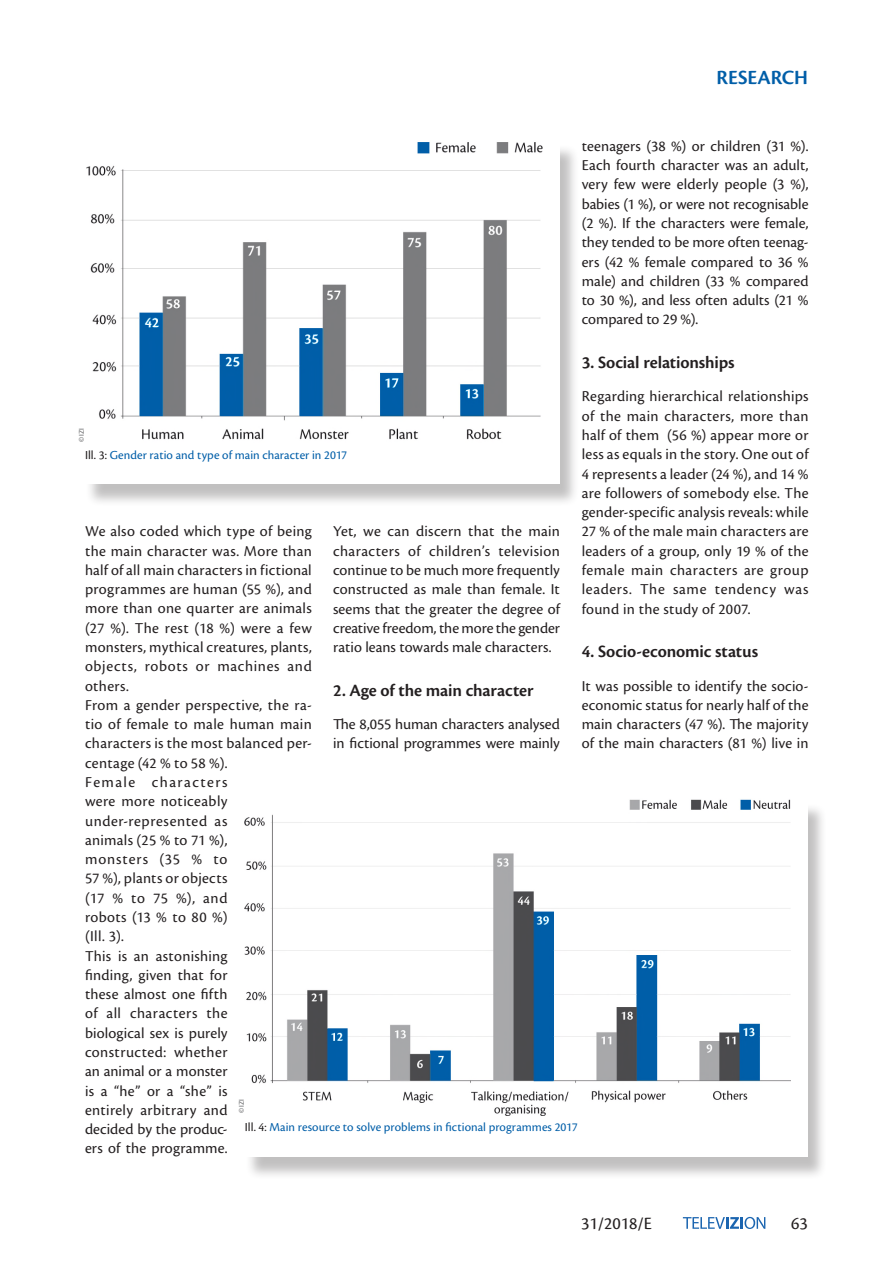
<style>
.page{position:relative;width:893px;height:1263px;background:#fff}
.page>*{position:absolute;margin:0;border:0;box-sizing:border-box;transform-origin:0 0}
.t1{font:600 21px "Cronos Pro";letter-spacing:-.005em;color:#005ea8}
.t2{font:600 18px "Cronos Pro";letter-spacing:-.005em;color:#231f20}
.t3{font:18px "Cronos Pro";color:#231f20}
.t4{font:15.75px/19.4px "Cronos Pro";letter-spacing:.015em;color:#231f20;text-align:justify}
.t5{font:15.75px/19.4px "Cronos Pro";letter-spacing:-.005em;color:#231f20}
.t6{font:12.75px "Cronos Pro";letter-spacing:.005em;color:#005ea8}
.t7{font:7.5px "Cronos Pro";letter-spacing:.015em;color:#58595b}
.s1{color:#231f20}
</style>
<div class="page">
<svg style="left:683px;top:1217px;width:82px;height:12px"></svg>
<div style="left:245px;top:803px;width:582px;height:377px;background:#231f20;opacity:.28"></div>
<div style="left:244px;top:799px;width:564px;height:358px;background:#fff"></div>
<div style="left:86px;top:145px;width:493px;height:362px;background:#231f20;opacity:.28"></div>
<div style="left:85px;top:140px;width:475px;height:344px;background:#fff"></div>
<img style="left:86px;top:142px;width:456px;height:298px">
<img style="left:244px;top:799px;width:547px;height:317px">
<h1 class="t1" style="left:717px;top:65px;width:93px">RESEARCH</h1>
<p class="t4" style="left:582px;top:136px;width:228px">teenagers (38 %) or children (31 %).<br>Each fourth character was an adult, very few were elderly people (3 %), babies (1 %), or were not recognisable (2 %). If the characters were female, they tended to be more often teenag&shy;ers (42 % female compared to 36 % male) and children (33 % compared to 30 %), and less often adults (21 % compared to 29 %).</p>
<p class="t2" style="left:582px;top:352px;width:154px">3. Social relationships</p>
<p class="t4" style="left:582px;top:387px;width:228px">Regarding hierarchical relationships of the main characters, more than half of them (56 %) appear more or less as equals in the story. One out of 4 represents a leader (24 %), and 14 % are followers of somebody else. The gender-specific analysis reveals: while 27 % of the male main characters are leaders of a group, only 19 % of the female main characters are group leaders. The same tendency was found in the study of 2007.</p>
<p class="t2" style="left:582px;top:641px;width:178px">4. Socio-economic status</p>
<p class="t4" style="left:582px;top:676px;width:228px">It was possible to identify the socio&shy;economic status for nearly half of the main characters (47 %). The majority of the main characters (81 %) live in</p>
<p class="t7" style="left:77px;top:442px;width:16px;rotate:-90deg">© IZI</p>
<p class="t6" style="left:85px;top:447px;width:264px"><span class="s1">Ill. 3:</span> Gender ratio and type of main character in 2017</p>
<p class="t4" style="left:85px;top:522px;width:228px;text-align:left">We also coded which type of being the main character was. More than half of all main characters in fictional programmes are human (55 %), and more than one quarter are animals (27 %). The rest (18 %) were a few monsters, mythical creatures, plants, objects, robots or machines and others.<br>From a gender perspective, the ra&shy;tio of female to male human main characters is the most balanced per&shy;centage (42 % to 58 %).<br>Female characters<br>were more noticeably under-represented as<br>animals (25 % to 71 %),<br>monsters (35 % to<br>57 %), plants or objects<br>(17 % to 75 %), and<br>robots (13 % to 80 %)<br>(Ill. 3).<br>This is an astonishing<br>finding, given that for<br>these almost one fifth<br>of all characters the<br>biological sex is purely constructed: whether<br>an animal or a monster<br>is a “he” or a “she” is<br>entirely arbitrary and<br>decided by the produc-<br>ers of the programme.</p>
<p class="t4" style="left:333px;top:522px;width:228px">Yet, we can discern that the main characters of children’s television continue to be much more frequently constructed as male than female. It seems that the greater the degree of creative freedom, the more the gender ratio leans towards male characters.</p>
<p class="t2" style="left:333px;top:680px;width:202px">2. Age of the main character</p>
<p class="t5" style="left:333px;top:715px;width:228px">The 8,055 human characters analysed in fictional programmes were mainly</p>
<p class="t7" style="left:237px;top:1113px;width:16px;rotate:-90deg">© IZI</p>
<p class="t6" style="left:245px;top:1119px;width:334px"><span class="s1">Ill. 4:</span> Main resource to solve problems in fictional programmes 2017</p>
<p class="t3" style="left:581px;top:1213px;width:72px">31/2018/E</p>
<p class="t3" style="left:791px;top:1213px;width:18px">63</p>
</div>
